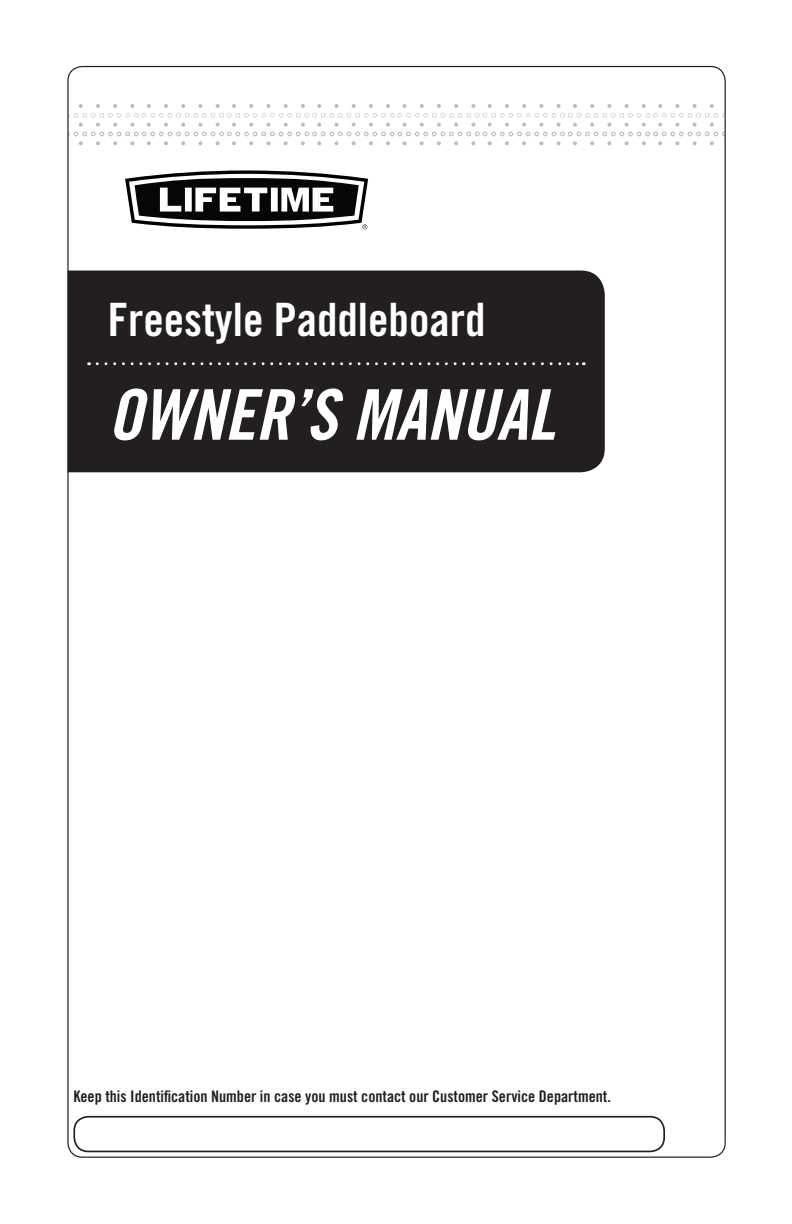
<style>
.page{position:relative;width:792px;height:1224px;background:#fff}
.page>*{position:absolute;margin:0;border:0;box-sizing:border-box;transform-origin:0 0}
.Instruction_Title_2{font:70px "Trade Gothic LT Std Bd Cn 20 Obl";color:#fff}
.Instruction_Title_1{font:46px "Trade Gothic LT Std Bd Cn 20";color:#fff}
.t1{font:16px "Trade Gothic LT Std Bd Cn 20";color:#231f20}
</style>
<div class="page">
<svg style="left:69px;top:104px;width:655px;height:41px"></svg>
<div style="left:73px;top:1116px;width:592px;height:36px;border:2px solid #231f20;border-radius:14px"></div>
<div style="left:68px;top:271px;width:537px;height:201px;background:#231f20"></div>
<svg style="left:97px;top:362px;width:487px;height:3px"></svg>
<svg style="left:125px;top:170px;width:243px;height:59px"></svg>
<p class="Instruction_Title_1" style="left:108px;top:291px;width:379px">Freestyle Paddleboard</p>
<p class="Instruction_Title_2" style="left:108px;top:372px;width:449px">OWNER’S MANUAL</p>
<p class="t1" style="left:73px;top:1087px;width:539px">Keep this Identification Number in case you must contact our Customer Service Department.</p>
</div>
